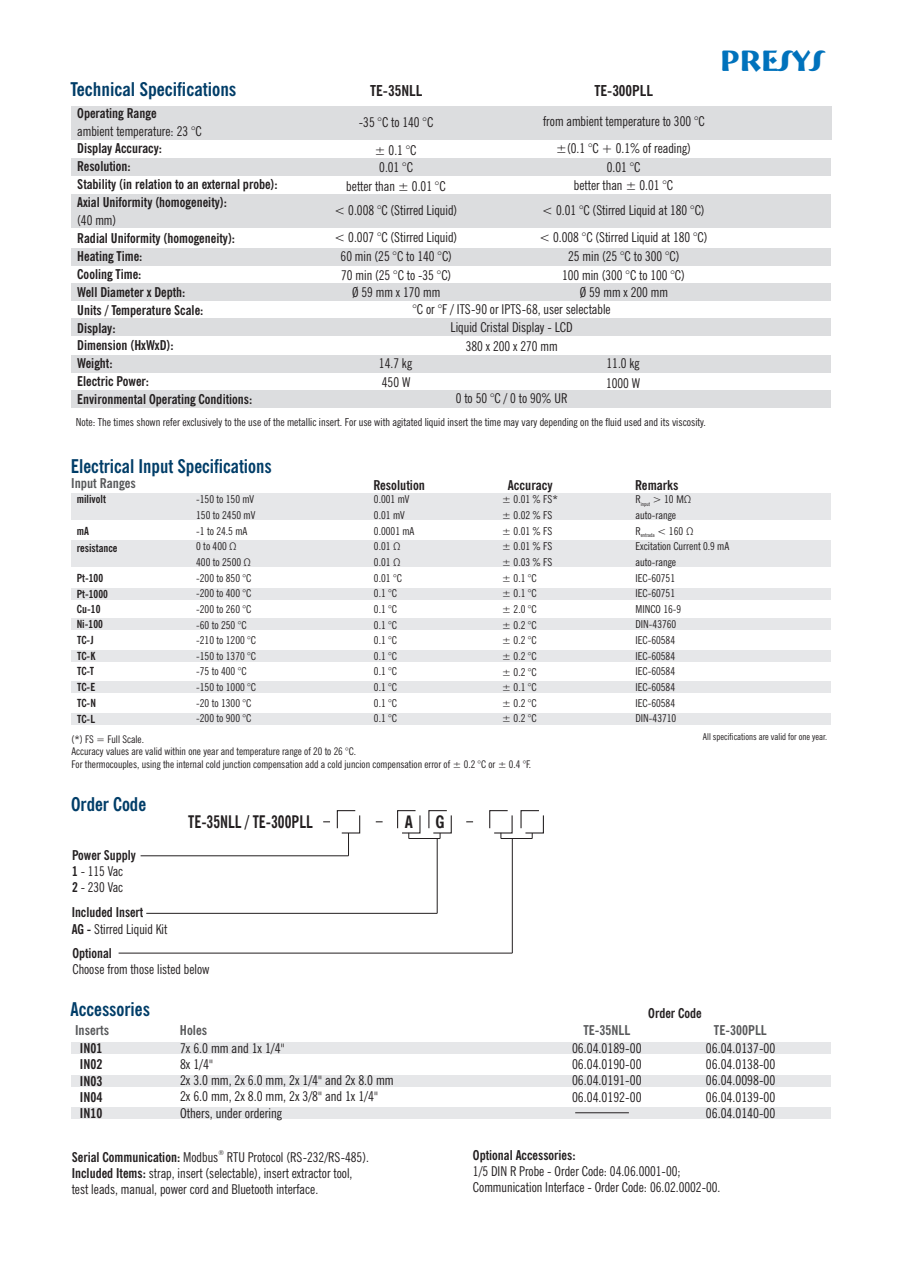
<style>
.page{position:relative;width:899px;height:1266px;background:#fff}
.page>*{position:absolute;margin:0;border:0;box-sizing:border-box;transform-origin:0 0}
.t1{font:700 30px "Bremen BT";color:#0072bc}
.t2{font:700 condensed 18.9px "News Gothic BT";color:#003d68}
.t3{font:700 condensed 17.4px "News Gothic BT";color:#231f20;scale:.91 1}
.t4{font:700 condensed 17.1px "News Gothic BT";color:#231f20;scale:1.09 1}
.t5{font:700 condensed 15px "News Gothic BT";color:#231f20}
.t6{font:condensed 13.5px/16.2px "News Gothic BT";color:#231f20}
.t7{font:700 condensed 13.5px/17.9px "News Gothic BT";color:#231f20}
.t8{font:700 condensed 13.5px "News Gothic BT";color:#57585a}
.t9{font:700 condensed 11.1px/15.8px "News Gothic BT";color:#231f20}
.t10{font:condensed 10.95px "News Gothic BT";color:#231f20}
.t11{font:condensed 10.8px/15.6px "News Gothic BT";color:#231f20}
.t12{font:condensed 10.5px/12.6px "News Gothic BT";color:#231f20}
.t13{font:condensed 9.3px "News Gothic BT";color:#231f20}
.t14{font:condensed 6.75px "News Gothic BT";color:#231f20}
.t15{font:condensed 5.4px "News Gothic BT";color:#231f20}
.s1{font-family:"News Gothic Std";font-stretch:normal;font-size:9.75px}
.s2{font-weight:700}
.s3{font-weight:400}
</style>
<div class="page">
<div style="left:71px;top:106px;width:760px;height:33px;background:#dcdddf"></div>
<div style="left:71px;top:194px;width:759px;height:34px;background:#dcdddf"></div>
<div style="left:71px;top:248px;width:759px;height:17px;background:#dcdddf"></div>
<div style="left:71px;top:284px;width:759px;height:17px;background:#dcdddf"></div>
<div style="left:71px;top:319px;width:759px;height:17px;background:#dcdddf"></div>
<div style="left:71px;top:355px;width:759px;height:17px;background:#dcdddf"></div>
<div style="left:71px;top:390px;width:759px;height:17px;background:#dcdddf"></div>
<div style="left:71px;top:158px;width:759px;height:17px;background:#dcdddf"></div>
<div style="left:71px;top:618px;width:759px;height:12px;background:#e6e7e9"></div>
<div style="left:71px;top:650px;width:759px;height:11px;background:#e6e7e9"></div>
<div style="left:71px;top:681px;width:759px;height:12px;background:#e6e7e9"></div>
<div style="left:71px;top:713px;width:759px;height:11px;background:#e6e7e9"></div>
<div style="left:71px;top:540px;width:759px;height:26px;background:#e6e7e9"></div>
<div style="left:71px;top:588px;width:759px;height:11px;background:#e6e7e9"></div>
<div style="left:71px;top:493px;width:759px;height:26px;background:#e6e7e9"></div>
<hr style="left:146px;top:912px;width:291px;height:1px;background:#231f20">
<hr style="left:408px;top:838px;width:32px;height:1px;background:#231f20">
<hr style="left:436px;top:838px;width:1px;height:75px;background:#231f20">
<svg style="left:336px;top:810px;width:25px;height:45px"></svg>
<hr style="left:140px;top:855px;width:208px;height:1px;background:#231f20">
<svg style="left:397px;top:810px;width:24px;height:28px"></svg>
<svg style="left:428px;top:810px;width:24px;height:28px"></svg>
<svg style="left:489px;top:810px;width:24px;height:28px"></svg>
<hr style="left:501px;top:838px;width:31px;height:1px;background:#231f20">
<hr style="left:512px;top:838px;width:1px;height:115px;background:#231f20">
<svg style="left:520px;top:810px;width:24px;height:28px"></svg>
<hr style="left:119px;top:952px;width:393px;height:1px;background:#231f20">
<div style="left:71px;top:1041px;width:759px;height:12px;background:#e6e7e9"></div>
<div style="left:71px;top:1074px;width:759px;height:12px;background:#e6e7e9"></div>
<div style="left:71px;top:1106px;width:759px;height:12px;background:#e6e7e9"></div>
<hr style="left:575px;top:1112px;width:53px;height:1px;background:#231f20">
<h2 class="t2" style="left:70px;top:82px;width:167px">Technical Specifications</h2>
<p class="t7" style="left:77px;top:105px;width:81px">Operating Range</p>
<p class="t6" style="left:77px;top:124px;width:126px">ambient temperature: 23 °C</p>
<p class="t7" style="left:77px;top:141px;width:202px">Display Accuracy:<br>Resolution:<br>Stability (in relation to an external probe):<br>Axial Uniformity (homogeneity):</p>
<p class="t6" style="left:77px;top:213px;width:40px">(40 mm)</p>
<p class="t7" style="left:77px;top:230px;width:176px">Radial Uniformity (homogeneity):<br>Heating Time:<br>Cooling Time:<br>Well Diameter x Depth:<br>Units / Temperature Scale:<br>Display:<br>Dimension (HxWxD):<br>Weight:<br>Electric Power:<br>Environmental Operating Conditions:</p>
<p class="t5" style="left:370px;top:85px;width:54px">TE-35NLL</p>
<p class="t5" style="left:594px;top:85px;width:60px">TE-300PLL</p>
<p class="t6" style="left:359px;top:116px;width:76px">-35 °C to 140 °C</p>
<p class="t6" style="left:543px;top:115px;width:163px">from ambient temperature to 300 °C</p>
<p class="t6" style="left:374px;top:143px;width:44px">± 0.1 °C</p>
<p class="t6" style="left:334px;top:176px;width:125px;line-height:23.7px;text-align:center">better than ± 0.01 °C<br>&lt; 0.008 °C (Stirred Liquid)</p>
<p class="t6" style="left:379px;top:160px;width:35px">0.01 °C</p>
<p class="t6" style="left:555px;top:142px;width:136px">±(0.1 °C + 0.1% of reading)</p>
<p class="t6" style="left:606px;top:160px;width:35px">0.01 °C</p>
<p class="t6" style="left:573px;top:178px;width:101px">better than ± 0.01 °C</p>
<p class="t6" style="left:542px;top:203px;width:164px">&lt; 0.01 °C (Stirred Liquid at 180 °C)</p>
<p class="t6" style="left:334px;top:231px;width:125px">&lt; 0.007 °C (Stirred Liquid)</p>
<p class="t6" style="left:539px;top:231px;width:170px">&lt; 0.008 °C (Stirred Liquid at 180 °C)</p>
<p class="t6" style="left:340px;top:248px;width:113px;line-height:18.6px">60 min (25 °C to 140 °C)<br>70 min (25 °C to -35 °C)</p>
<p class="t6" style="left:562px;top:248px;width:124px;line-height:18.6px;text-align:center">25 min (25 °C to 300 °C)<br>100 min (300 °C to 100 °C)</p>
<p class="t6" style="left:352px;top:285px;width:90px">Ø 59 mm x 170 mm</p>
<p class="t6" style="left:579px;top:285px;width:90px">Ø 59 mm x 200 mm</p>
<p class="t6" style="left:412px;top:302px;width:200px;line-height:17.1px;text-align:center">°C or °F / ITS-90 or IPTS-68, user selectable<br>Liquid Cristal Display - LCD</p>
<p class="t6" style="left:379px;top:356px;width:35px">14.7 kg</p>
<p class="t6" style="left:382px;top:375px;width:30px">450 W</p>
<p class="t6" style="left:465px;top:339px;width:93px">380 x 200 x 270 mm</p>
<p class="t6" style="left:455px;top:391px;width:113px">0 to 50 °C / 0 to 90% UR</p>
<p class="t6" style="left:606px;top:356px;width:35px">11.0 kg</p>
<p class="t6" style="left:606px;top:376px;width:36px">1000 W</p>
<p class="t10" style="left:76px;top:418px;width:631px">Note: The times shown refer exclusively to the use of the metallic insert. For use with agitated liquid insert the time may vary depending on the fluid used and its viscosity.</p>
<h2 class="t2" style="left:71px;top:458px;width:202px">Electrical Input Specifications</h2>
<p class="t8" style="left:71px;top:478px;width:66px">Input Ranges</p>
<p class="t7" style="left:373px;top:477px;width:53px">Resolution</p>
<p class="t7" style="left:508px;top:477px;width:46px">Accuracy</p>
<p class="t7" style="left:635px;top:477px;width:45px">Remarks</p>
<h1 class="t1" style="left:720px;top:48px;width:105px">PRESYS</h1>
<p class="t9" style="left:77px;top:492px;width:31px">milivolt</p>
<p class="t9" style="left:77px;top:524px;width:14px">mA</p>
<p class="t9" style="left:77px;top:540px;width:42px">resistance</p>
<p class="t9" style="left:77px;top:571px;width:28px">Pt-100</p>
<p class="t9" style="left:77px;top:587px;width:33px">Pt-1000</p>
<p class="t9" style="left:77px;top:602px;width:25px">Cu-10</p>
<p class="t9" style="left:77px;top:617px;width:28px">Ni-100</p>
<p class="t9" style="left:77px;top:633px;width:20px">TC-J<br>TC-K</p>
<p class="t9" style="left:77px;top:664px;width:20px">TC-T<br>TC-E<br>TC-N<br>TC-L</p>
<p class="t11" style="left:196px;top:493px;width:61px">-150 to 150 mV<br>150 to 2450 mV -1 to 24.5 mA<br>0 to 400 <span class="s1">Ω<br></span>400 to 2500 <span class="s1">Ω </span>-200 to 850 °C -200 to 400 °C -200 to 260 °C -60 to 250 °C -210 to 1200 °C -150 to 1370 °C -75 to 400 °C -150 to 1000 °C -20 to 1300 °C -200 to 900 °C</p>
<p class="t11" style="left:374px;top:493px;width:42px">0.001 mV<br>0.01 mV<br>0.0001 mA<br>0.01 <span class="s1">Ω<br></span>0.01 <span class="s1">Ω<br></span>0.01 °C<br>0.1 °C<br>0.1 °C<br>0.1 °C<br>0.1 °C<br>0.1 °C<br>0.1 °C<br>0.1 °C<br>0.1 °C<br>0.1 °C</p>
<p class="t11" style="left:502px;top:493px;width:58px">± 0.01 % FS* ± 0.02 % FS ± 0.01 % FS ± 0.01 % FS ± 0.03 % FS ± 0.1 °C<br>± 0.1 °C<br>± 2.0 °C<br>± 0.2 °C<br>± 0.2 °C<br>± 0.2 °C<br>± 0.2 °C<br>± 0.1 °C<br>± 0.2 °C<br>± 0.2 °C</p>
<p class="t15" style="left:635px;top:501px;width:57px"><sup>R</sup>input <sup>&gt;</sup> <sup>10</sup> <sup>MΩ</sup></p>
<p class="t11" style="left:635px;top:508px;width:42px">auto-range</p>
<p class="t15" style="left:635px;top:532px;width:60px"><sup>R</sup>entrada <sup>&lt;</sup> <sup>160</sup> <sup>Ω</sup></p>
<p class="t11" style="left:635px;top:539px;width:95px">Excitation Current 0.9 mA auto-range<br>IEC-60751<br>IEC-60751<br>MINCO 16-9<br>DIN-43760<br>IEC-60584<br>IEC-60584<br>IEC-60584<br>IEC-60584<br>IEC-60584<br>DIN-43710</p>
<p class="t12" style="left:71px;top:733px;width:461px">(*) FS = Full Scale.<br>Accuracy values are valid within one year and temperature range of 20 to 26 °C.<br>For thermocouples, using the internal cold junction compensation add a cold juncion compensation error of ± 0.2 °C or ± 0.4 °F.</p>
<h2 class="t2" style="left:71px;top:796px;width:77px">Order Code</h2>
<p class="t6" style="left:72px;top:848px;width:65px"><span class="s2">Power Supply<br>1</span> - 115 Vac<br><span class="s2">2</span> - 230 Vac</p>
<p class="t7" style="left:72px;top:905px;width:97px;line-height:16.4px">Included Insert<br>AG - <span class="s3">Stirred Liquid Kit</span></p>
<p class="t3" style="left:188px;top:814px;width:138px">TE-35NLL / TE-300PLL</p>
<p class="t7" style="left:72px;top:945px;width:41px">Optional</p>
<p class="t6" style="left:72px;top:962px;width:138px">Choose from those listed below</p>
<h2 class="t2" style="left:71px;top:1001px;width:81px">Accessories</h2>
<p class="t8" style="left:75px;top:1024px;width:35px">Inserts</p>
<p class="t7" style="left:80px;top:1041px;width:24px;line-height:16.4px;text-align:justify">IN01<br>IN02<br>IN03<br>IN04<br>IN10</p>
<p class="t8" style="left:180px;top:1024px;width:29px">Holes</p>
<p class="t6" style="left:180px;top:1041px;width:215px">7x 6.0 mm and 1x 1/4"<br>8x 1/4"<br>2x 3.0 mm, 2x 6.0 mm, 2x 1/4" and 2x 8.0 mm<br>2x 6.0 mm, 2x 8.0 mm, 2x 3/8" and 1x 1/4"<br>Others, under ordering</p>
<p class="t4" style="left:404px;top:815px;width:9px">A</p>
<p class="t4" style="left:435px;top:815px;width:10px">G</p>
<p class="t13" style="left:702px;top:732px;width:126px">All specifications are valid for one year.</p>
<p class="t7" style="left:648px;top:1005px;width:55px">Order Code</p>
<p class="t8" style="left:583px;top:1024px;width:48px">TE-35NLL</p>
<p class="t8" style="left:713px;top:1024px;width:54px">TE-300PLL</p>
<p class="t6" style="left:572px;top:1041px;width:71px;text-align:justify">06.04.0189-00<br>06.04.0190-00<br>06.04.0191-00<br>06.04.0192-00</p>
<p class="t6" style="left:705px;top:1041px;width:71px;text-align:justify">06.04.0137-00<br>06.04.0138-00<br>06.04.0098-00<br>06.04.0139-00<br>06.04.0140-00</p>
<p class="t14" style="left:218px;top:1149px;width:7px">®</p>
<p class="t6" style="left:72px;top:1149px;width:299px"><span class="s2">Serial Communication:</span> Modbus RTU Protocol (RS-232/RS-485).<br><span class="s2">Included Items:</span> strap, insert (selectable), insert extractor tool, test leads, manual, power cord and Bluetooth interface.</p>
<p class="t7" style="left:473px;top:1147px;width:104px">Optional Accessories:</p>
<p class="t6" style="left:473px;top:1164px;width:249px">1/5 DIN R Probe - Order Code: 04.06.0001-00;<br>Communication Interface - Order Code: 06.02.0002-00.</p>
</div>
